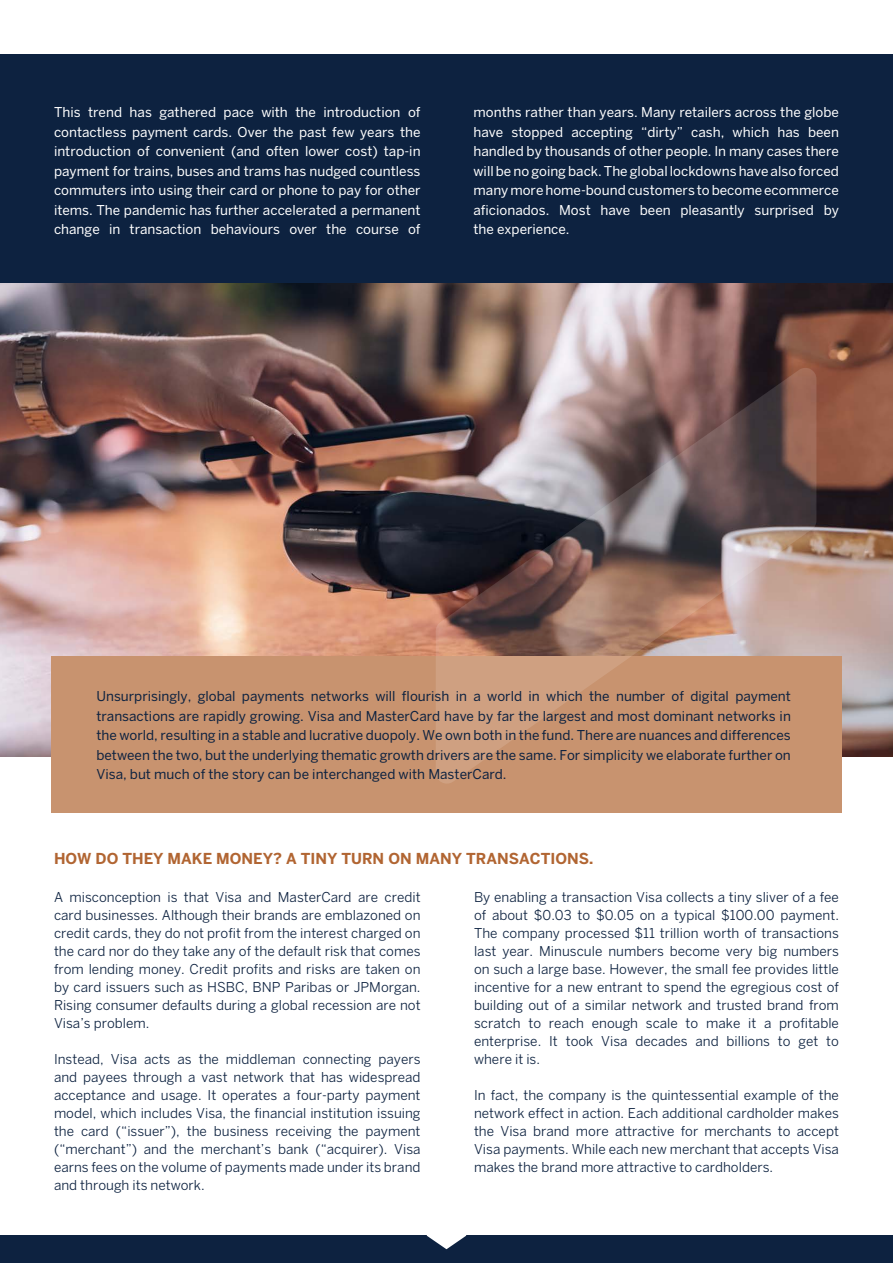
<style>
.page{position:relative;width:893px;height:1263px;background:#fff}
.page>*{position:absolute;margin:0;border:0;box-sizing:border-box;transform-origin:0 0}
.t1{font:700 15px "Benton Sans";color:#b16532}
.t2{font:13.5px/18px "Benton Sans";color:#0d2240;text-align:justify}
.t3{font:13.5px/19.5px "Benton Sans";color:#fff;text-align:justify}
.t4{font:13.5px/19.5px "Benton Sans";color:#0d2240;text-align:justify}
</style>
<div class="page">
<img style="left:0;top:283px;width:893px;height:474px">
<div style="left:51px;top:656px;width:791px;height:157px;background:#c8936f"></div>
<div style="left:0;top:1235px;width:893px;height:28px;background:#0d2240"></div>
<svg style="left:427px;top:1235px;width:39px;height:14px"></svg>
<div style="left:0;top:54px;width:893px;height:229px;background:#0d2240"></div>
<img style="left:436px;top:366px;width:380px;height:417px">
<p class="t3" style="left:54px;top:102px;width:368px">This trend has gathered pace with the introduction of contactless payment cards. Over the past few years the introduction of convenient (and often lower cost) tap-in payment for trains, buses and trams has nudged countless commuters into using their card or phone to pay for other items. The pandemic has further accelerated a permanent change in transaction behaviours over the course of</p>
<p class="t3" style="left:473px;top:102px;width:367px">months rather than years. Many retailers across the globe have stopped accepting “dirty” cash, which has been handled by thousands of other people. In many cases there will be no going back. The global lockdowns have also forced many more home-bound customers to become ecommerce aficionados. Most have been pleasantly surprised by the experience.</p>
<p class="t4" style="left:96px;top:686px;width:696px">Unsurprisingly, global payments networks will flourish in a world in which the number of digital payment transactions are rapidly growing. Visa and MasterCard have by far the largest and most dominant networks in the world, resulting in a stable and lucrative duopoly. We own both in the fund. There are nuances and differences between the two, but the underlying thematic growth drivers are the same. For simplicity we elaborate further on Visa, but much of the story can be interchanged with MasterCard.</p>
<p class="t1" style="left:54px;top:850px;width:541px">HOW DO THEY MAKE MONEY? A TINY TURN ON MANY TRANSACTIONS.</p>
<p class="t2" style="left:54px;top:888px;width:368px">A misconception is that Visa and MasterCard are credit card businesses. Although their brands are emblazoned on credit cards, they do not profit from the interest charged on the card nor do they take any of the default risk that comes from lending money. Credit profits and risks are taken on by card issuers such as HSBC, BNP Paribas or JPMorgan.<br>Rising consumer defaults during a global recession are not Visa’s problem.</p>
<p class="t2" style="left:54px;top:1050px;width:368px">Instead, Visa acts as the middleman connecting payers and payees through a vast network that has widespread acceptance and usage. It operates a four-party payment model, which includes Visa, the financial institution issuing the card (“issuer”), the business receiving the payment (“merchant”) and the merchant’s bank (“acquirer). Visa earns fees on the volume of payments made under its brand and through its network.</p>
<p class="t2" style="left:474px;top:888px;width:366px">By enabling a transaction Visa collects a tiny sliver of a fee of about $0.03 to $0.05 on a typical $100.00 payment.<br>The company processed $11 trillion worth of transactions last year. Minuscule numbers become very big numbers on such a large base. However, the small fee provides little incentive for a new entrant to spend the egregious cost of building out of a similar network and trusted brand from scratch to reach enough scale to make it a profitable enterprise. It took Visa decades and billions to get to where it is.</p>
<p class="t2" style="left:474px;top:1086px;width:366px">In fact, the company is the quintessential example of the network effect in action. Each additional cardholder makes the Visa brand more attractive for merchants to accept Visa payments. While each new merchant that accepts Visa makes the brand more attractive to cardholders.</p>
</div>
